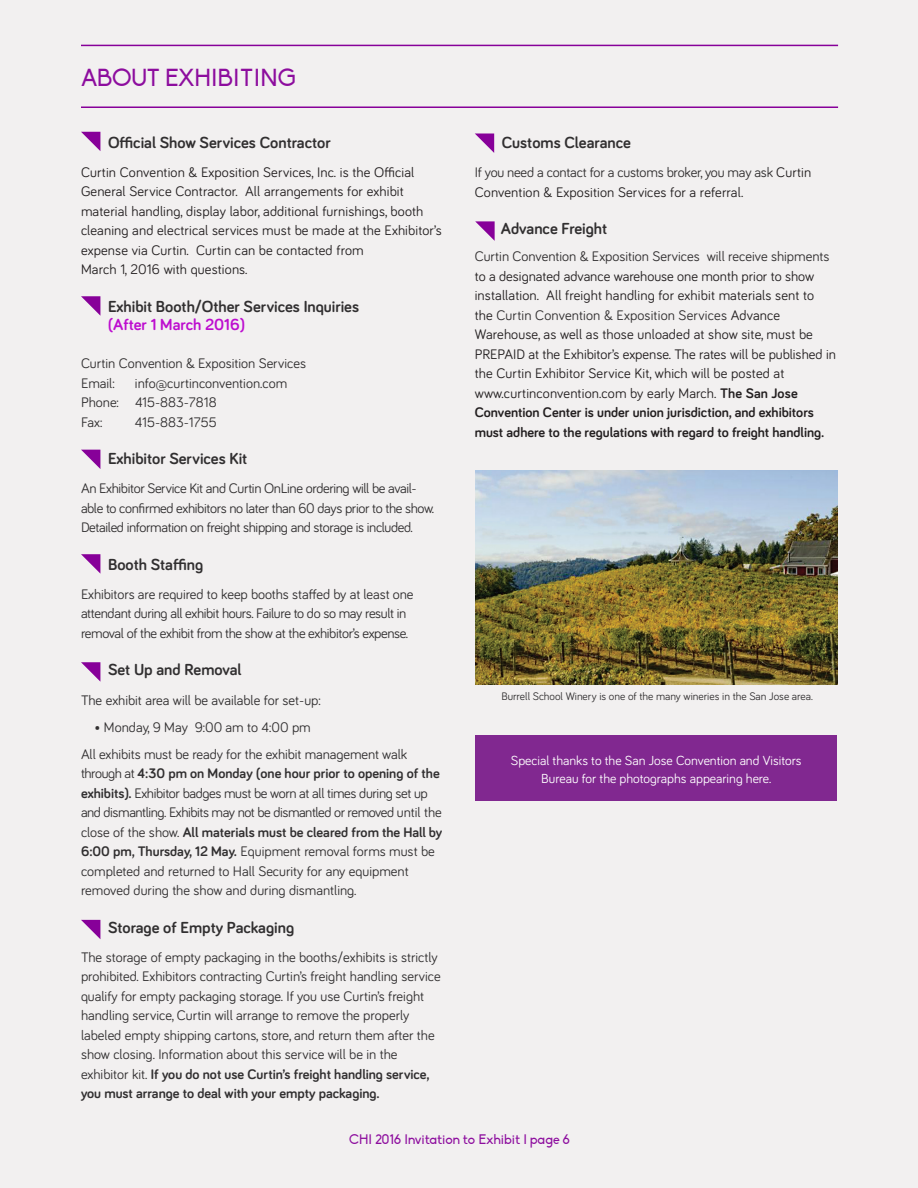
<style>
.page{position:relative;width:918px;height:1188px;background:#f2f0f0}
.page>*{position:absolute;margin:0;border:0;box-sizing:border-box;transform-origin:0 0}
.t1{font:24px "Biko";letter-spacing:-.01em;color:#8d0d9e}
.sub_head{font:700 16.5px/18px "Bariol";color:#312f30}
.t2{font:14.25px/19.5px "Bariol";color:#312f30}
.t3{font:14.25px/19.5px "Bariol";letter-spacing:.01em;color:#231f20}
.t4{font:14.25px/19.5px "Bariol";letter-spacing:-.025em;color:#312f30}
.t5{font:13.5px/18px "Bariol";color:#fff;text-align:center}
.t6{font:13.5px "Biko";color:#8d0d9e}
.t7{font:11.25px "Bariol";color:#312f30}
.s1{color:#bd0dcf}
.s2{font-weight:700}
.s3{color:#312f30}
</style>
<div class="page">
<hr style="left:81px;top:45px;width:757px;height:1px;background:#870099">
<hr style="left:81px;top:106px;width:757px;height:2px;background:#870099">
<svg style="left:81px;top:132px;width:19px;height:19px"></svg>
<svg style="left:81px;top:296px;width:19px;height:19px"></svg>
<svg style="left:81px;top:450px;width:19px;height:19px"></svg>
<svg style="left:81px;top:554px;width:19px;height:19px"></svg>
<svg style="left:81px;top:662px;width:19px;height:19px"></svg>
<svg style="left:81px;top:920px;width:19px;height:19px"></svg>
<svg style="left:475px;top:134px;width:19px;height:19px"></svg>
<div style="left:475px;top:735px;width:362px;height:66px;background:#812890"></div>
<img style="left:476px;top:471px;width:361px;height:213px">
<svg style="left:475px;top:221px;width:20px;height:20px"></svg>
<p class="t1" style="left:81px;top:64px;width:217px">ABOUT EXHIBITING</p>
<p class="sub_head" style="left:108px;top:132px;width:224px">Official Show Services Contractor</p>
<p class="t3" style="left:81px;top:162px;width:362px">Curtin Convention &amp; Exposition Services, Inc. is the Official General Service Contractor. All arrangements for exhibit material handling, display labor, additional furnishings, booth cleaning and electrical services must be made at the Exhibitor’s expense via Curtin. Curtin can be contacted from<br>March 1, 2016 with questions.</p>
<p class="sub_head" style="left:108px;top:297px;width:253px">Exhibit Booth/Other Services Inquiries <span class="s1">(After 1 March 2016)</span></p>
<p class="t2" style="left:81px;top:353px;width:227px">Curtin Convention &amp; Exposition Services</p>
<p class="t2" style="left:81px;top:372px;width:35px">Email:</p>
<p class="t2" style="left:81px;top:372px;width:208px;text-indent:54px">info@curtinconvention.com<br>Phone: 415-883-7818</p>
<p class="t2" style="left:81px;top:411px;width:23px">Fax:</p>
<p class="t2" style="left:135px;top:411px;width:83px">415-883-1755</p>
<p class="sub_head" style="left:108px;top:449px;width:141px">Exhibitor Services Kit</p>
<p class="t4" style="left:81px;top:478px;width:355px">An Exhibitor Service Kit and Curtin OnLine ordering will be avail&shy;able to confirmed exhibitors no later than 60 days prior to the show.<br>Detailed information on freight shipping and storage is included.</p>
<p class="sub_head" style="left:108px;top:555px;width:97px">Booth Staffing</p>
<p class="t4" style="left:81px;top:584px;width:334px">Exhibitors are required to keep booths staffed by at least one attendant during all exhibit hours. Failure to do so may result in removal of the exhibit from the show at the exhibitor’s expense.</p>
<p class="sub_head" style="left:108px;top:660px;width:135px">Set Up and Removal</p>
<p class="t2" style="left:81px;top:689px;width:241px">The exhibit area will be available for set-up:</p>
<p class="t2" style="left:95px;top:716px;width:218px">• Monday, 9 May 9:00 am to 4:00 pm</p>
<p class="t2" style="left:81px;top:743px;width:328px">All exhibits must be ready for the exhibit management walk</p>
<p class="t2" style="left:81px;top:763px;width:363px">through at <span class="s2">4:30 pm on Monday (one hour prior to opening of the exhibits).</span> Exhibitor badges must be worn at all times during set up and dismantling. Exhibits may not be dismantled or removed until the close of the show. <span class="s2">All materials must be cleared from the Hall by 6:00 pm, Thursday, 12 May.</span> Equipment removal forms must be completed and returned to Hall Security for any equipment removed during the show and during dismantling.</p>
<p class="sub_head" style="left:108px;top:918px;width:188px">Storage of Empty Packaging</p>
<p class="t2" style="left:81px;top:947px;width:361px">The storage of empty packaging in the booths/exhibits is strictly prohibited. Exhibitors contracting Curtin’s freight handling service qualify for empty packaging storage. If you use Curtin’s freight handling service, Curtin will arrange to remove the properly labeled empty shipping cartons, store, and return them after the show closing. Information about this service will be in the exhibitor kit. <span class="s2">If you do not use Curtin’s freight handling service, you must arrange to deal with your empty packaging.</span></p>
<p class="sub_head" style="left:502px;top:133px;width:131px">Customs Clearance</p>
<p class="t3" style="left:475px;top:162px;width:338px"><span class="s3">If you need a contact for a customs broker, you may ask</span> Curtin<br>Convention &amp; Exposition Services for a referral.</p>
<p class="sub_head" style="left:501px;top:219px;width:108px">Advance Freight</p>
<p class="t2" style="left:475px;top:246px;width:356px">Curtin Convention &amp; Exposition Services will receive shipments</p>
<p class="t3" style="left:475px;top:266px;width:363px">to a designated advance warehouse one month prior to show installation. All freight handling for exhibit materials sent to<br>the <span class="s3">Curtin Convention &amp; Exposition Services</span> Advance Warehouse, as well as those unloaded at show site, must be PREPAID at the Exhibitor’s expense. The rates will be published in the Curtin Exhibitor Service Kit, which will be posted at www.curtinconvention.com by early March. <span class="s2">The San Jose Convention Center is under union jurisdiction, and exhibitors must adhere to the regulations with regard to freight handling.</span></p>
<p class="t7" style="left:501px;top:689px;width:313px">Burrell School Winery is one of the many wineries in the San Jose area.</p>
<p class="t5" style="left:511px;top:750px;width:292px">Special thanks to the San Jose Convention and Visitors<br>Bureau for the photographs appearing here.</p>
<p class="t6" style="left:349px;top:1132px;width:222px">CHI 2016 Invitation to Exhibit I page 6</p>
</div>
